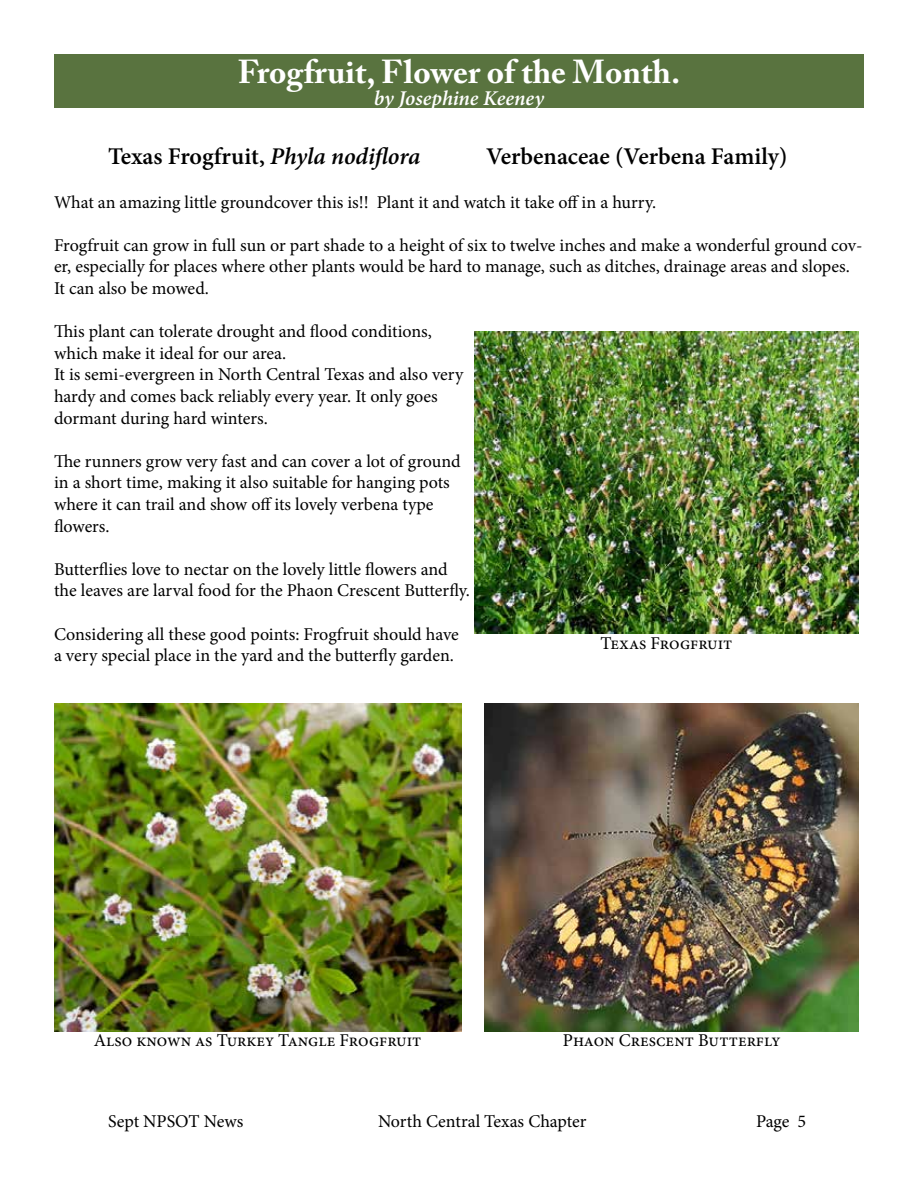
<style>
.page{position:relative;width:918px;height:1188px;background:#fff}
.page>*{position:absolute;margin:0;border:0;box-sizing:border-box;transform-origin:0 0}
.t1{font:700 33px "Adobe Caslon Pro";color:#fff}
.t2{font:600 24px "Minion Pro";color:#000}
.t3{font:italic 600 21px "Minion Pro";letter-spacing:-.005em;color:#fff}
.t4{font:18px/21.6px "Minion Pro";letter-spacing:-.005em;color:#000}
.s1{font-style:italic}
</style>
<div class="page">
<div style="left:54px;top:54px;width:810px;height:54px;background:#59733f"></div>
<img style="left:54px;top:703px;width:407px;height:328px">
<img style="left:474px;top:332px;width:385px;height:302px">
<img style="left:485px;top:703px;width:374px;height:328px">
<h1 class="t1" style="left:238px;top:52px;width:444px">Frogfruit, Flower of the Month.</h1>
<p class="t3" style="left:374px;top:84px;width:172px">by Josephine Keeney</p>
<h2 class="t2" style="left:108px;top:140px;width:314px">Texas Frogfruit, <span class="s1">Phyla nodiflora</span></h2>
<h2 class="t2" style="left:486px;top:140px;width:303px">Verbenaceae (Verbena Family)</h2>
<p class="t4" style="left:54px;top:191px;width:604px">What an amazing little groundcover this is!! Plant it and watch it take off in a hurry.</p>
<p class="t4" style="left:54px;top:234px;width:810px">Frogfruit can grow in full sun or part shade to a height of six to twelve inches and make a wonderful ground cov&shy;er, especially for places where other plants would be hard to manage, such as ditches, drainage areas and slopes.<br>It can also be mowed.</p>
<p class="t4" style="left:54px;top:321px;width:411px">This plant can tolerate drought and flood conditions, which make it ideal for our area.<br>It is semi-evergreen in North Central Texas and also very hardy and comes back reliably every year. It only goes dormant during hard winters.</p>
<p class="t4" style="left:54px;top:450px;width:408px">The runners grow very fast and can cover a lot of ground in a short time, making it also suitable for hanging pots where it can trail and show off its lovely verbena type flowers.</p>
<p class="t4" style="left:54px;top:558px;width:417px">Butterflies love to nectar on the lovely little flowers and the leaves are larval food for the Phaon Crescent Butterfly.</p>
<p class="t4" style="left:54px;top:623px;width:406px">Considering all these good points: Frogfruit should have a very special place in the yard and the butterfly garden.</p>
<p class="t4" style="left:600px;top:632px;width:133px">Texas Frogfruit</p>
<p class="t4" style="left:94px;top:1030px;width:329px">Also known as Turkey Tangle Frogfruit</p>
<p class="t4" style="left:563px;top:1030px;width:219px">Phaon Crescent Butterfly</p>
<p class="t4" style="left:108px;top:1110px;width:137px">Sept NPSOT News</p>
<p class="t4" style="left:378px;top:1110px;width:210px">North Central Texas Chapter</p>
<p class="t4" style="left:756px;top:1110px;width:52px">Page 5</p>
</div>
